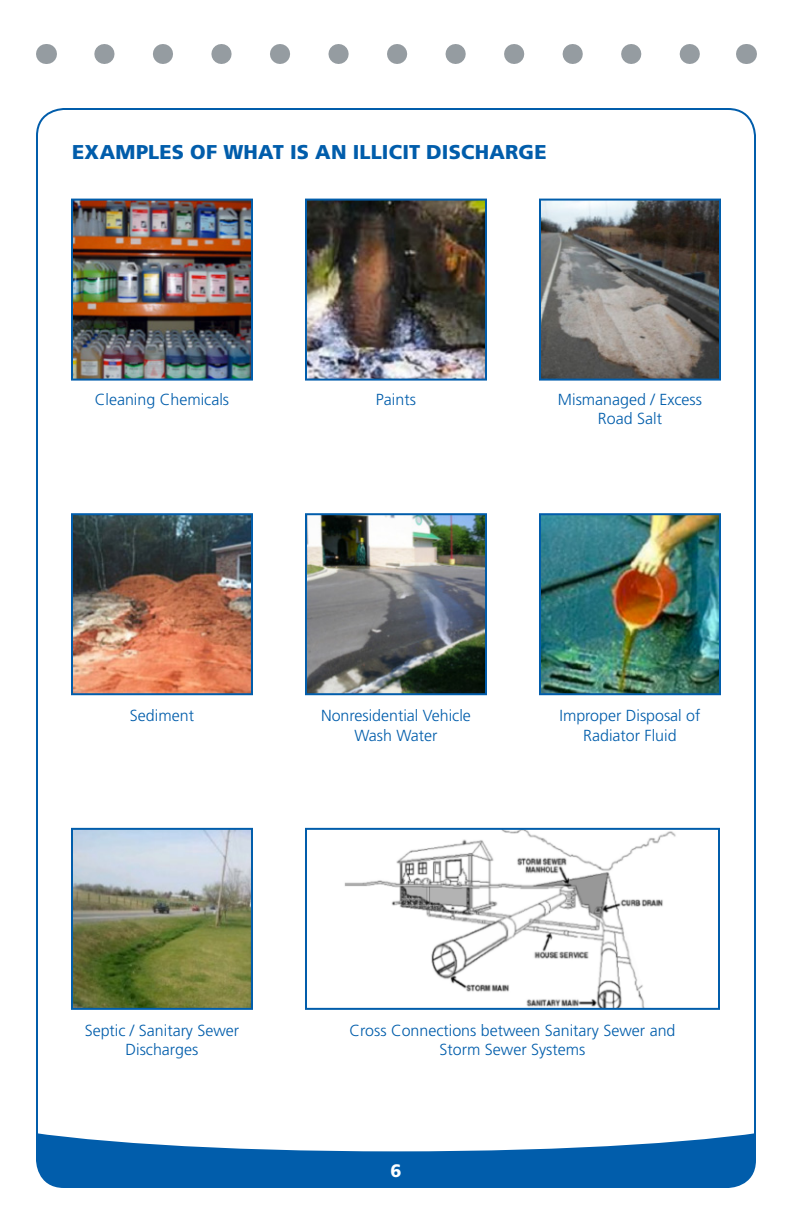
<style>
.page{position:relative;width:792px;height:1224px;background:#fff}
.page>*{position:absolute;margin:0;border:0;box-sizing:border-box;transform-origin:0 0}
.t1{font:900 20px "Frutiger LT Std";letter-spacing:.01em;color:#015dab}
.t2{font:900 18px "Frutiger LT Std";color:#fff}
.t3{font:300 16px/19.2px "Frutiger LT Std";color:#015dab;text-align:center}
</style>
<div class="page">
<svg style="left:38px;top:1133px;width:717px;height:54px;fill:#015dab"></svg>
<svg style="left:104px;top:44px;width:596px;height:20px"></svg>
<svg style="left:46px;top:44px;width:1px;height:20px"></svg>
<svg style="left:746px;top:44px;width:1px;height:20px"></svg>
<img style="left:74px;top:202px;width:176px;height:176px">
<div style="left:71px;top:199px;width:182px;height:182px;border:2px solid #015dab"></div>
<img style="left:308px;top:202px;width:176px;height:176px">
<div style="left:305px;top:199px;width:182px;height:182px;border:2px solid #015dab"></div>
<img style="left:542px;top:202px;width:176px;height:176px">
<div style="left:539px;top:199px;width:182px;height:182px;border:2px solid #015dab"></div>
<img style="left:74px;top:516px;width:176px;height:176px">
<div style="left:71px;top:513px;width:182px;height:182px;border:2px solid #015dab"></div>
<img style="left:308px;top:516px;width:176px;height:176px">
<div style="left:305px;top:513px;width:182px;height:182px;border:2px solid #015dab"></div>
<img style="left:542px;top:516px;width:176px;height:176px">
<div style="left:539px;top:513px;width:182px;height:182px;border:2px solid #015dab"></div>
<img style="left:74px;top:831px;width:176px;height:176px">
<div style="left:71px;top:828px;width:182px;height:182px;border:2px solid #015dab"></div>
<img style="left:344px;top:831px;width:332px;height:176px">
<div style="left:305px;top:828px;width:415px;height:182px;border:2px solid #015dab"></div>
<p class="t1" style="left:72px;top:140px;width:476px">EXAMPLES OF WHAT IS AN ILLICIT DISCHARGE</p>
<p class="t3" style="left:95px;top:390px;width:136px">Cleaning Chemicals</p>
<p class="t3" style="left:376px;top:390px;width:41px">Paints</p>
<p class="t3" style="left:558px;top:390px;width:146px">Mismanaged / Excess<br>Road Salt</p>
<p class="t3" style="left:130px;top:706px;width:65px">Sediment</p>
<p class="t3" style="left:321px;top:706px;width:151px">Nonresidential Vehicle</p>
<p class="t3" style="left:559px;top:706px;width:143px">Improper Disposal of</p>
<p class="t3" style="left:354px;top:726px;width:85px">Wash Water</p>
<p class="t3" style="left:583px;top:726px;width:95px">Radiator Fluid</p>
<p class="t3" style="left:85px;top:1021px;width:156px">Septic / Sanitary Sewer</p>
<p class="t3" style="left:350px;top:1021px;width:327px">Cross Connections between Sanitary Sewer and</p>
<p class="t3" style="left:126px;top:1040px;width:74px">Discharges</p>
<p class="t3" style="left:440px;top:1040px;width:147px">Storm Sewer Systems</p>
<p class="t2" style="left:390px;top:1160px;width:13px">6</p>
</div>
